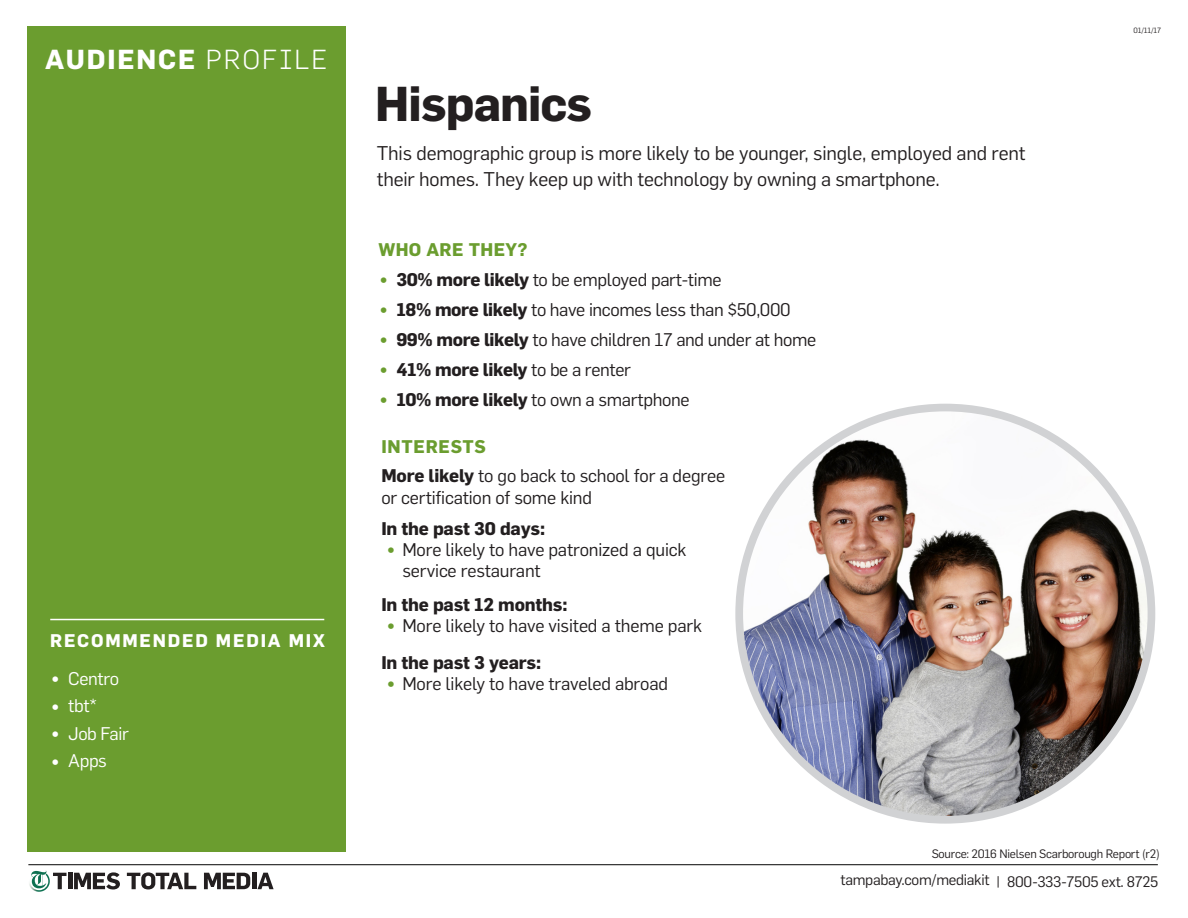
<style>
.page{position:relative;width:1188px;height:918px;background:#fff}
.page>*{position:absolute;margin:0;border:0;box-sizing:border-box;transform-origin:0 0}
.Headline_Small{font:700 48px "Flama";letter-spacing:-.02em;color:#231f20}
.LABEL_Page{font:700 27px "Flama";letter-spacing:.07em;color:#fff}
.Text_Large{font:19.5px/25.5px "Flama";letter-spacing:-.01em;color:#231f20}
.TOC_Page{font:18px/22.5px "Flama";letter-spacing:-.01em;color:#231f20}
.TOC_Page-2{font:700 18px "Flama";letter-spacing:-.01em;color:#231f20}
.TOC_Page-3{font:18px "Flama";letter-spacing:-.02em;color:#fff}
.TOC_Page-4{font:700 18px "Flama";letter-spacing:.03em;color:#6b9d2f}
.TOC_Page-5{font:700 18px "Flama";letter-spacing:.1em;color:#fff}
.t1{font:15px "Flama";letter-spacing:-.02em;color:#231f20}
.t2{font:12px "Flama";letter-spacing:-.02em;color:#231f20}
.FURN_Document_Info{font:7.5px "Flama";color:#231f20}
.s1{font-weight:300}
.s2{font-size:27px}
.s3{font-size:27px;color:#6b9d2f}
.s4{font-weight:700}
.s5{font-weight:400;font-size:27px;color:#6b9d2f}
.s6{font-weight:400}
</style>
<div class="page">
<hr style="left:28px;top:864px;width:1130px;height:1px;background:#050504">
<svg style="left:29px;top:871px;width:38px;height:21px"></svg>
<hr style="left:68px;top:873px;width:4px;height:16px;background:#231f20">
<svg style="left:74px;top:872px;width:46px;height:17px"></svg>
<svg style="left:127px;top:872px;width:69px;height:17px"></svg>
<svg style="left:204px;top:873px;width:46px;height:16px"></svg>
<hr style="left:252px;top:873px;width:4px;height:16px;background:#231f20">
<svg style="left:258px;top:873px;width:16px;height:16px"></svg>
<img style="left:744px;top:410px;width:407px;height:405px">
<div style="left:28px;top:27px;width:318px;height:825px;background:#6b9d2f"></div>
<hr style="left:50px;top:619px;width:274px;height:1px;background:#fff">
<p class="LABEL_Page" style="left:45px;top:43px;width:284px">AUDIENCE <span class="s1">PROFILE</span></p>
<p class="TOC_Page-5" style="left:50px;top:630px;width:276px">RECOMMENDED MEDIA MIX</p>
<p class="TOC_Page-3" style="left:50px;top:668px;width:70px"><span class="s2">•</span> Centro</p>
<p class="TOC_Page-3" style="left:50px;top:695px;width:48px"><span class="s2">•</span> tbt*</p>
<p class="TOC_Page-3" style="left:50px;top:723px;width:80px"><span class="s2">•</span> Job Fair</p>
<p class="TOC_Page-3" style="left:50px;top:750px;width:58px"><span class="s2">•</span> Apps</p>
<p class="Headline_Small" style="left:375px;top:75px;width:218px">Hispanics</p>
<p class="Text_Large" style="left:377px;top:140px;width:650px">This demographic group is more likely to be younger, single, employed and rent their homes. They keep up with technology by owning a smartphone.</p>
<p class="TOC_Page-4" style="left:378px;top:238px;width:151px">WHO ARE THEY?</p>
<p class="TOC_Page" style="left:378px;top:268px;width:345px"><span class="s3">•</span> <span class="s4">30% more likely</span> to be employed part-time</p>
<p class="TOC_Page" style="left:378px;top:298px;width:414px"><span class="s3">•</span> <span class="s4">18% more likely</span> to have incomes less than $50,000</p>
<p class="TOC_Page" style="left:378px;top:328px;width:440px"><span class="s3">•</span> <span class="s4">99% more likely</span> to have children 17 and under at home</p>
<p class="TOC_Page-2" style="left:378px;top:358px;width:254px"><span class="s5">•</span> 41% more likely <span class="s6">to be a renter</span></p>
<p class="TOC_Page" style="left:378px;top:388px;width:313px"><span class="s3">•</span> <span class="s4">10% more likely</span> to own a smartphone</p>
<p class="TOC_Page-4" style="left:381px;top:435px;width:106px">INTERESTS</p>
<p class="TOC_Page" style="left:381px;top:464px;width:345px"><span class="s4">More likely</span> to go back to school for a degree or certification of some kind</p>
<p class="TOC_Page-2" style="left:381px;top:517px;width:165px">In the past 30 days:</p>
<p class="TOC_Page" style="left:386px;top:538px;width:302px"><span class="s3">•</span> More likely to have patronized a quick</p>
<p class="TOC_Page" style="left:402px;top:559px;width:140px">service restaurant</p>
<p class="TOC_Page-2" style="left:381px;top:593px;width:188px">In the past 12 months:</p>
<p class="TOC_Page" style="left:386px;top:614px;width:318px"><span class="s3">•</span> More likely to have visited a theme park</p>
<p class="TOC_Page-2" style="left:381px;top:651px;width:161px">In the past 3 years:</p>
<p class="TOC_Page" style="left:386px;top:672px;width:284px"><span class="s3">•</span> More likely to have traveled abroad</p>
<p class="FURN_Document_Info" style="left:1134px;top:25px;width:29px">01/11/17</p>
<p class="t2" style="left:932px;top:846px;width:230px">Source: 2016 Nielsen Scarborough Report (r2)</p>
<p class="t1" style="left:841px;top:872px;width:319px">tampabay.com/mediakit | 800-333-7505 ext. 8725</p>
</div>
